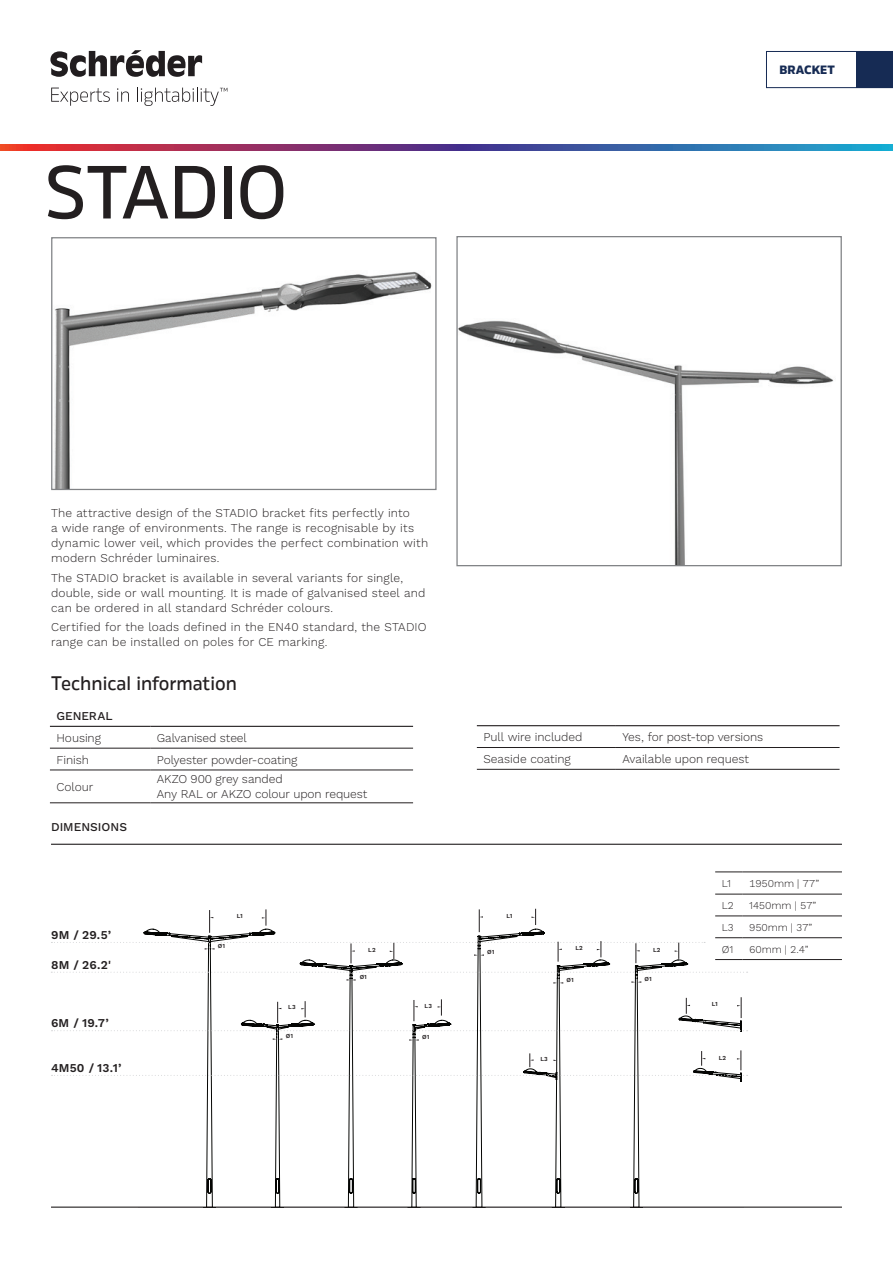
<style>
.page{position:relative;width:893px;height:1263px;background:#fff}
.page>*{position:absolute;margin:0;border:0;box-sizing:border-box;transform-origin:0 0}
.t1{font:500 75px "Rleud";letter-spacing:-.015em;color:#231f20}
.t2{font:500 19.5px "Rleud";color:#231f20}
.t3{font:300 12px/15px "Work Sans";letter-spacing:.015em;color:#231f20}
.t4{font:300 12px/15px "Work Sans";letter-spacing:-.01em;color:#231f20}
.t5{font:300 12px "Work Sans";letter-spacing:-.005em;color:#231f20}
.t6{font:600 12px "Work Sans";letter-spacing:.02em;color:#231f20}
.t7{font:500 12px "Work Sans";color:#231f20}
.t8{font:800 12px "Rleud";letter-spacing:.005em;color:#162b54}
.t9{font:300 10.5px "Work Sans";letter-spacing:-.01em;color:#231f20}
.t10{font:600 6.15px "Work Sans";letter-spacing:.005em;color:#231f20}
</style>
<div class="page">
<svg style="left:50px;top:50px;width:152px;height:27px"></svg>
<svg style="left:51px;top:88px;width:59px;height:18px"></svg>
<svg style="left:117px;top:88px;width:12px;height:14px"></svg>
<svg style="left:137px;top:88px;width:90px;height:18px"></svg>
<svg style="left:766px;top:51px;width:127px;height:37px"></svg>
<div style="left:857px;top:51px;width:36px;height:36px;background:#162b54"></div>
<svg style="left:0;top:145px;width:893px;height:6px;background:#694e83"></svg>
<img style="left:53px;top:271px;width:379px;height:217px">
<div style="left:51px;top:237px;width:386px;height:253px;border:1px solid #808285"></div>
<img style="left:458px;top:320px;width:376px;height:244px">
<div style="left:456px;top:236px;width:386px;height:330px;border:1px solid #808285"></div>
<hr style="left:51px;top:844px;width:791px;height:1px;background:#231f20">
<hr style="left:51px;top:1206px;width:791px;height:2px;background:#231f20">
<hr style="left:50px;top:748px;width:100px;height:1px;background:#231f20">
<hr style="left:150px;top:748px;width:263px;height:1px;background:#231f20">
<hr style="left:50px;top:770px;width:100px;height:1px;background:#231f20">
<hr style="left:150px;top:770px;width:263px;height:1px;background:#231f20">
<hr style="left:50px;top:802px;width:100px;height:1px;background:#231f20">
<hr style="left:150px;top:802px;width:263px;height:1px;background:#231f20">
<hr style="left:50px;top:726px;width:100px;height:1px;background:#231f20">
<hr style="left:150px;top:726px;width:263px;height:1px;background:#231f20">
<hr style="left:477px;top:747px;width:139px;height:1px;background:#231f20">
<hr style="left:616px;top:747px;width:224px;height:1px;background:#231f20">
<hr style="left:477px;top:769px;width:139px;height:1px;background:#231f20">
<hr style="left:616px;top:769px;width:224px;height:1px;background:#231f20">
<hr style="left:477px;top:725px;width:139px;height:1px;background:#231f20">
<hr style="left:616px;top:725px;width:224px;height:1px;background:#231f20">
<hr style="left:743px;top:872px;width:99px;height:1px;background:#231f20">
<hr style="left:743px;top:894px;width:99px;height:1px;background:#231f20">
<hr style="left:743px;top:916px;width:99px;height:1px;background:#231f20">
<hr style="left:743px;top:937px;width:99px;height:1px;background:#231f20">
<hr style="left:743px;top:959px;width:99px;height:1px;background:#231f20">
<svg style="left:51px;top:872px;width:697px;height:335px"></svg>
<h1 class="t1" style="left:45px;top:142px;width:244px">STADIO</h1>
<p class="t8" style="left:779px;top:61px;width:57px">BRACKET</p>
<p class="t3" style="left:51px;top:506px;width:379px">The attractive design of the STADIO bracket fits perfectly into<br>a wide range of environments. The range is recognisable by its dynamic lower veil, which provides the perfect combination with modern Schréder luminaires.</p>
<p class="t3" style="left:51px;top:570px;width:376px">The STADIO bracket is available in several variants for single, double, side or wall mounting. It is made of galvanised steel and can be ordered in all standard Schréder colours.</p>
<p class="t3" style="left:51px;top:620px;width:377px">Certified for the loads defined in the EN40 standard, the STADIO range can be installed on poles for CE marking.</p>
<h2 class="t2" style="left:51px;top:670px;width:187px">Technical information</h2>
<p class="t7" style="left:56px;top:709px;width:58px">GENERAL</p>
<p class="t5" style="left:56px;top:731px;width:46px">Housing</p>
<p class="t4" style="left:157px;top:731px;width:92px">Galvanised steel</p>
<p class="t3" style="left:56px;top:752px;width:34px">Finish</p>
<p class="t4" style="left:157px;top:752px;width:142px">Polyester powder-coating</p>
<p class="t3" style="left:56px;top:780px;width:38px">Colour</p>
<p class="t4" style="left:157px;top:772px;width:212px">AKZO 900 grey sanded<br>Any RAL or AKZO colour upon request</p>
<p class="t7" style="left:51px;top:820px;width:78px">DIMENSIONS</p>
<p class="t6" style="left:51px;top:928px;width:62px">9M / 29.5’</p>
<p class="t6" style="left:51px;top:958px;width:62px">8M / 26.2'</p>
<p class="t6" style="left:51px;top:1016px;width:59px">6M / 19.7’</p>
<p class="t6" style="left:51px;top:1061px;width:72px">4M50 / 13.1’</p>
<p class="t10" style="left:218px;top:942px;width:9px">Ø1</p>
<p class="t10" style="left:237px;top:913px;width:7px">L1</p>
<p class="t10" style="left:288px;top:1003px;width:9px">L3</p>
<p class="t10" style="left:286px;top:1033px;width:9px">Ø1</p>
<p class="t10" style="left:368px;top:946px;width:9px">L2</p>
<p class="t10" style="left:360px;top:974px;width:9px">Ø1</p>
<p class="t10" style="left:425px;top:1002px;width:9px">L3</p>
<p class="t10" style="left:422px;top:1033px;width:9px">Ø1</p>
<p class="t5" style="left:483px;top:730px;width:101px">Pull wire included</p>
<p class="t4" style="left:622px;top:730px;width:142px">Yes, for post-top versions</p>
<p class="t5" style="left:483px;top:752px;width:89px">Seaside coating</p>
<p class="t4" style="left:622px;top:752px;width:128px">Available upon request</p>
<p class="t10" style="left:506px;top:912px;width:7px">L1</p>
<p class="t10" style="left:487px;top:949px;width:9px">Ø1</p>
<p class="t10" style="left:575px;top:945px;width:9px">L2</p>
<p class="t10" style="left:653px;top:946px;width:9px">L2</p>
<p class="t10" style="left:567px;top:976px;width:9px">Ø1</p>
<p class="t10" style="left:645px;top:976px;width:9px">Ø1</p>
<p class="t10" style="left:540px;top:1055px;width:9px">L3</p>
<p class="t9" style="left:722px;top:877px;width:11px">L1</p>
<p class="t9" style="left:749px;top:877px;width:71px">1950mm | 77”</p>
<p class="t9" style="left:722px;top:899px;width:14px">L2</p>
<p class="t9" style="left:749px;top:899px;width:69px">1450mm | 57”</p>
<p class="t9" style="left:722px;top:921px;width:13px">L3</p>
<p class="t9" style="left:749px;top:921px;width:65px">950mm | 37”</p>
<p class="t9" style="left:722px;top:943px;width:13px">Ø1</p>
<p class="t9" style="left:749px;top:943px;width:61px">60mm | 2.4”</p>
<p class="t10" style="left:712px;top:1000px;width:7px">L1</p>
<p class="t10" style="left:719px;top:1054px;width:9px">L2</p>
</div>
